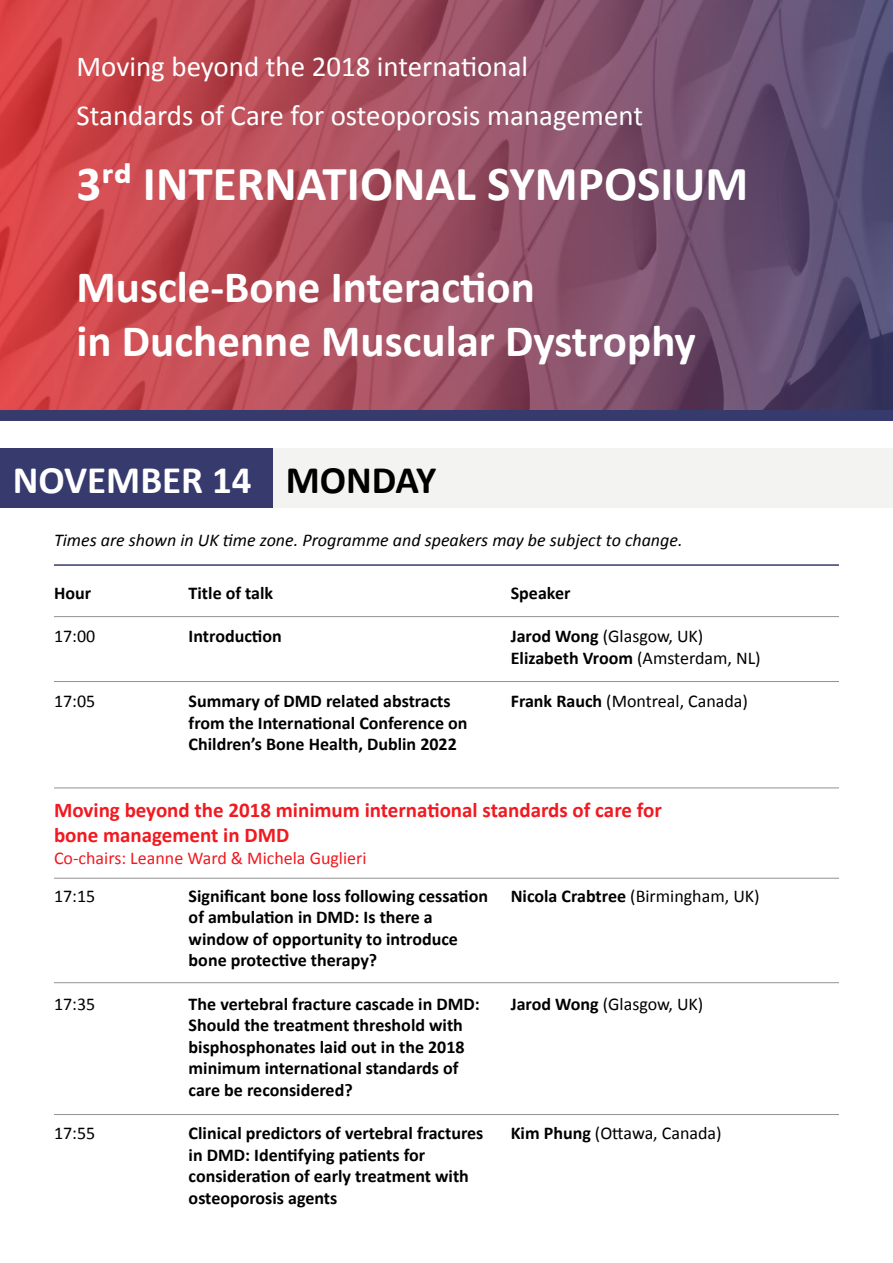
<style>
.page{position:relative;width:893px;height:1263px;background:#fff}
.page>*{position:absolute;margin:0;border:0;box-sizing:border-box;transform-origin:0 0}
.t1{font:700 49.05px "Calibri";color:#fff}
.t2{font:700 45px/54px "Calibri";color:#fff}
.t3{font:700 39px "Calibri";color:#fff}
.t4{font:28.95px/49.1px "Calibri";color:#fff}
.t5{font:700 21px/25.2px "Calibri";color:#f21920}
.t6{font:700 18px/21.6px "Calibri";color:#000}
.t7{font:18px/21.6px "Calibri";color:#000}
.t8{font:italic 18px "Calibri";color:#000}
.t9{font:18px "Calibri";color:#f21920}
.s1{color:#000}
.s2{font-weight:700}
</style>
<div class="page">
<svg style="left:0;top:0;width:893px;height:410px;background:#994e61"></svg>
<div style="left:0;top:410px;width:893px;height:10px;background:#373a6d"></div>
<hr style="left:54px;top:616px;width:785px;height:1px;background:#919291">
<hr style="left:54px;top:681px;width:785px;height:1px;background:#919291">
<hr style="left:54px;top:564px;width:785px;height:2px;background:#373a6d">
<div style="left:0;top:449px;width:273px;height:59px;background:#373a6d"></div>
<div style="left:273px;top:449px;width:620px;height:59px;background:#f3f3f2"></div>
<hr style="left:54px;top:787px;width:785px;height:1px;background:#919291">
<hr style="left:54px;top:878px;width:785px;height:1px;background:#919291">
<hr style="left:54px;top:982px;width:785px;height:1px;background:#919291">
<hr style="left:54px;top:1114px;width:785px;height:1px;background:#919291">
<h3 class="t4" style="left:77px;top:41px;width:568px">Moving beyond the 2018 international<br>Standards of Care for osteoporosis management</h3>
<h1 class="t1" style="left:77px;top:149px;width:673px">3rd INTERNATIONAL SYMPOSIUM</h1>
<h2 class="t2" style="left:77px;top:258px;width:621px">Muscle-Bone Interaction<br>in Duchenne Muscular Dystrophy</h2>
<h3 class="t3" style="left:13px;top:452px;width:425px">NOVEMBER 14 <span class="s1">MONDAY</span></h3>
<p class="t8" style="left:54px;top:527px;width:630px">Times are shown in UK time zone. Programme and speakers may be subject to change.</p>
<p class="t6" style="left:54px;top:582px;width:39px">Hour</p>
<p class="t7" style="left:54px;top:625px;width:43px">17:00</p>
<p class="t7" style="left:54px;top:690px;width:43px">17:05</p>
<p class="t6" style="left:189px;top:582px;width:86px">Title of talk</p>
<p class="t6" style="left:189px;top:625px;width:95px">Introduction</p>
<p class="t6" style="left:189px;top:690px;width:280px">Summary of DMD related abstracts from the International Conference on<br>Children’s Bone Health, Dublin 2022</p>
<p class="t6" style="left:511px;top:582px;width:61px">Speaker</p>
<p class="t7" style="left:511px;top:625px;width:251px"><span class="s2">Jarod Wong</span> (Glasgow, UK)<br><span class="s2">Elizabeth Vroom</span> (Amsterdam, NL)</p>
<p class="t7" style="left:511px;top:690px;width:239px"><span class="s2">Frank Rauch</span> (Montreal, Canada)</p>
<p class="t5" style="left:54px;top:796px;width:609px">Moving beyond the 2018 minimum international standards of care for bone management in DMD</p>
<p class="t9" style="left:54px;top:845px;width:314px">Co-chairs: Leanne Ward &amp; Michela Guglieri</p>
<p class="t7" style="left:54px;top:884px;width:43px">17:15</p>
<p class="t7" style="left:54px;top:992px;width:43px">17:35</p>
<p class="t7" style="left:54px;top:1122px;width:43px">17:55</p>
<p class="t6" style="left:189px;top:884px;width:301px">Significant bone loss following cessation of ambulation in DMD: Is there a window of opportunity to introduce bone protective therapy?</p>
<p class="t6" style="left:189px;top:992px;width:293px">The vertebral fracture cascade in DMD:<br>Should the treatment threshold with bisphosphonates laid out in the 2018 minimum international standards of care be reconsidered?</p>
<p class="t6" style="left:189px;top:1122px;width:296px">Clinical predictors of vertebral fractures in DMD: Identifying patients for consideration of early treatment with osteoporosis agents</p>
<p class="t7" style="left:511px;top:884px;width:250px"><span class="s2">Nicola Crabtree</span> (Birmingham, UK)</p>
<p class="t7" style="left:511px;top:992px;width:194px"><span class="s2">Jarod Wong</span> (Glasgow, UK)</p>
<p class="t7" style="left:511px;top:1122px;width:212px"><span class="s2">Kim Phung</span> (Ottawa, Canada)</p>
</div>
